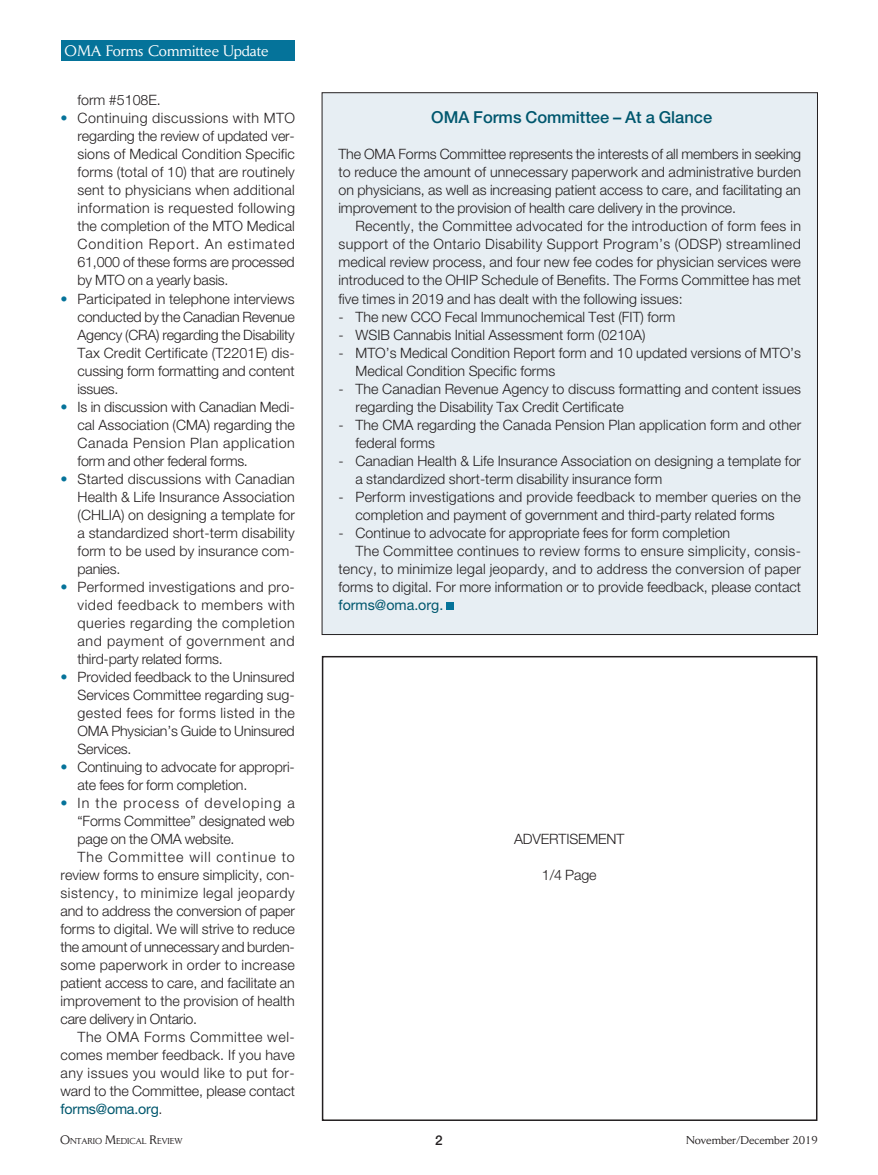
<style>
.page{position:relative;width:878px;height:1175px;background:#fff}
.page>*{position:absolute;margin:0;border:0;box-sizing:border-box;transform-origin:0 0}
.Subhead_level_5{font:500 16.5px "Helvetica Neue LT Std";color:#00576e}
.Feature_Name{font:15px "Daily News";color:#fff}
.Body_Bullet_level{font:300 14.25px/18px "Helvetica Neue LT Std";color:#231f20}
.Body{font:300 14.25px/18px "Helvetica Neue LT Std";color:#231f20;text-align:justify}
.Body_no_indent{font:300 14.25px/18px "Helvetica Neue LT Std";letter-spacing:-.01em;color:#231f20;text-align:justify}
.Folio_Number{font:500 13.5px "Helvetica Neue LT Std";color:#231f20}
.Folio_Date_2{font:11.25px "Daily News";color:#231f20}
.t1{font:8.55px "Daily News";color:#231f20}
.s1{color:#05739a}
.s2{font-weight:400;color:#00576e}
.s3{font-size:12.15px}
</style>
<div class="page">
<div style="left:61px;top:40px;width:233px;height:21px;background:#05739a"></div>
<div style="left:322px;top:93px;width:495px;height:541px;background:#e7eef3"></div>
<div style="left:446px;top:602px;width:7px;height:7px;background:#05739a"></div>
<div style="left:322px;top:656px;width:495px;height:464px;border:2px solid #231f20"></div>
<p class="Feature_Name" style="left:64px;top:42px;width:205px">OMA Forms Committee Update</p>
<p class="Body_Bullet_level" style="left:77px;top:91px;width:85px">form #5108E.</p>
<p class="Body_Bullet_level" style="left:77px;top:109px;width:219px;text-align:justify;text-indent:-17px"><span class="s1">•</span> Continuing discussions with MTO regarding the review of updated ver&shy;sions of Medical Condition Specific forms (total of 10) that are routinely sent to physicians when additional information is requested following the completion of the MTO Medical Condition Report. An estimated 61,000 of these forms are processed by MTO on a yearly basis.</p>
<p class="Body_Bullet_level" style="left:77px;top:289px;width:219px;text-align:justify;text-indent:-17px"><span class="s1">•</span> Participated in telephone interviews conducted by the Canadian Revenue Agency (CRA) regarding the Disability Tax Credit Certificate (T2201E) dis&shy;cussing form formatting and content issues.</p>
<p class="Body_Bullet_level" style="left:77px;top:397px;width:219px;text-indent:-17px"><span class="s1">•</span> Is in discussion with Canadian Medi&shy;cal Association (CMA) regarding the Canada Pension Plan application form and other federal forms.</p>
<p class="Body_Bullet_level" style="left:77px;top:469px;width:219px;text-align:justify;text-indent:-17px"><span class="s1">•</span> Started discussions with Canadian Health &amp; Life Insurance Association (CHLIA) on designing a template for a standardized short-term disability form to be used by insurance com&shy;panies.</p>
<p class="Body_Bullet_level" style="left:77px;top:577px;width:219px;text-align:justify;text-indent:-17px"><span class="s1">•</span> Performed investigations and pro&shy;vided feedback to members with queries regarding the completion and payment of government and third-party related forms.</p>
<p class="Body_Bullet_level" style="left:77px;top:667px;width:219px;text-align:justify;text-indent:-17px"><span class="s1">•</span> Provided feedback to the Uninsured Services Committee regarding sug&shy;gested fees for forms listed in the OMA Physician’s Guide to Uninsured Services.</p>
<p class="Body_Bullet_level" style="left:77px;top:757px;width:219px;text-indent:-17px"><span class="s1">•</span> Continuing to advocate for appropri&shy;ate fees for form completion.</p>
<p class="Body_Bullet_level" style="left:77px;top:793px;width:219px;text-align:justify;text-indent:-17px"><span class="s1">•</span> In the process of developing a “Forms Committee” designated web page on the OMA website.</p>
<p class="Body" style="left:60px;top:847px;width:236px;text-indent:17px">The Committee will continue to review forms to ensure simplicity, con&shy;sistency, to minimize legal jeopardy and to address the conversion of paper forms to digital. We will strive to reduce the amount of unnecessary and burden&shy;some paperwork in order to increase patient access to care, and facilitate an improvement to the provision of health care delivery in Ontario.</p>
<p class="Body" style="left:60px;top:1027px;width:236px;text-indent:17px">The OMA Forms Committee wel&shy;comes member feedback. If you have any issues you would like to put for&shy;ward to the Committee, please contact <span class="s2">forms@oma.org</span>.</p>
<p class="t1" style="left:60px;top:1135px;width:124px"><span class="s3">O</span>NTARIO <span class="s3">M</span>EDICAL <span class="s3">R</span>EVIEW</p>
<p class="Subhead_level_5" style="left:431px;top:108px;width:283px">OMA Forms Committee – At a Glance</p>
<p class="Body_no_indent" style="left:338px;top:145px;width:464px">The OMA Forms Committee represents the interests of all members in seeking to reduce the amount of unnecessary paperwork and administrative burden on physicians, as well as increasing patient access to care, and facilitating an improvement to the provision of health care delivery in the province.</p>
<p class="Body" style="left:338px;top:217px;width:464px;text-indent:17px">Recently, the Committee advocated for the introduction of form fees in support of the Ontario Disability Support Program’s (ODSP) streamlined medical review process, and four new fee codes for physician services were introduced to the OHIP Schedule of Benefits. The Forms Committee has met five times in 2019 and has dealt with the following issues:</p>
<p class="Body_Bullet_level" style="left:338px;top:307px;width:338px">- The new CCO Fecal Immunochemical Test (FIT) form</p>
<p class="Body_Bullet_level" style="left:338px;top:325px;width:308px">- WSIB Cannabis Initial Assessment form (0210A)</p>
<p class="Body_Bullet_level" style="left:355px;top:343px;width:447px;text-indent:-17px">- MTO’s Medical Condition Report form and 10 updated versions of MTO’s<br>Medical Condition Specific forms</p>
<p class="Body_Bullet_level" style="left:355px;top:379px;width:447px;text-indent:-17px">- The Canadian Revenue Agency to discuss formatting and content issues regarding the Disability Tax Credit Certificate</p>
<p class="Body_Bullet_level" style="left:355px;top:415px;width:447px;text-indent:-17px">- The CMA regarding the Canada Pension Plan application form and other federal forms</p>
<p class="Body_Bullet_level" style="left:355px;top:451px;width:447px;text-indent:-17px">- Canadian Health &amp; Life Insurance Association on designing a template for a standardized short-term disability insurance form</p>
<p class="Body_Bullet_level" style="left:355px;top:487px;width:447px;text-indent:-17px">- Perform investigations and provide feedback to member queries on the completion and payment of government and third-party related forms</p>
<p class="Body_Bullet_level" style="left:338px;top:523px;width:393px">- Continue to advocate for appropriate fees for form completion</p>
<p class="Body" style="left:338px;top:541px;width:464px;text-indent:17px">The Committee continues to review forms to ensure simplicity, consis&shy;tency, to minimize legal jeopardy, and to address the conversion of paper forms to digital. For more information or to provide feedback, please contact <span class="s2">forms@oma.org.</span></p>
<p class="Body_no_indent" style="left:514px;top:829px;width:112px">ADVERTISEMENT</p>
<p class="Body_no_indent" style="left:542px;top:865px;width:56px">1/4 Page</p>
<p class="Folio_Number" style="left:435px;top:1132px;width:9px">2</p>
<p class="Folio_Date_2" style="left:686px;top:1133px;width:133px">November/December 2019</p>
</div>
